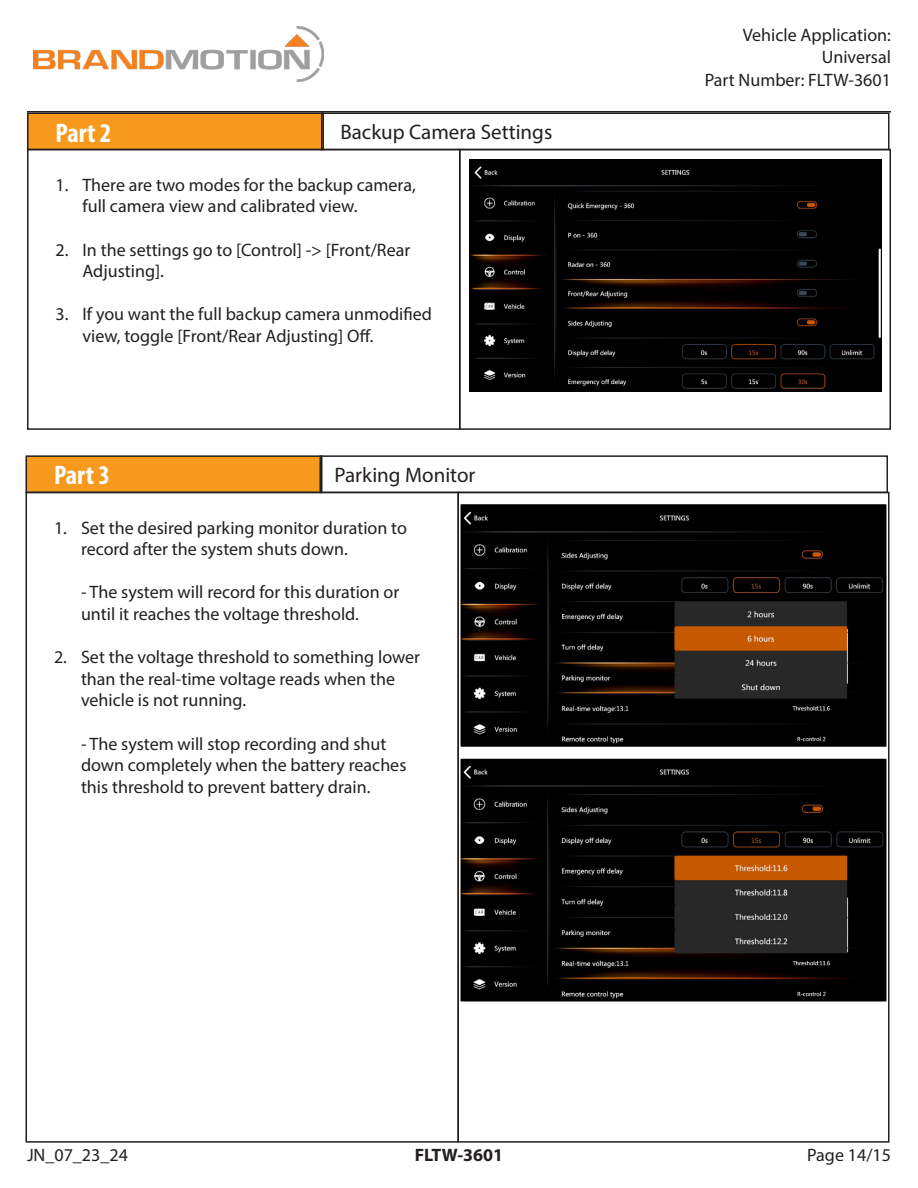
<style>
.page{position:relative;width:918px;height:1188px;background:#fff}
.page>*{position:absolute;margin:0;border:0;box-sizing:border-box;transform-origin:0 0}
.t1{font:700 condensed 27px "Myriad Pro";color:#fff}
.t2{font:21px "Myriad Pro";color:#231f20}
.t3{font:18px/21.6px "Myriad Pro";color:#231f20}
.t4{font:700 18px "Myriad Pro";color:#231f20}
</style>
<div class="page">
<img style="left:33px;top:27px;width:290px;height:54px">
<hr style="left:27px;top:111px;width:864px;height:1px;background:#231f20">
<div style="left:28px;top:113px;width:295px;height:37px;background:#f7991c"></div>
<div style="left:27px;top:112px;width:297px;height:38px;border:2px solid #231f20"></div>
<div style="left:459px;top:149px;width:432px;height:281px;border:2px solid #231f20"></div>
<div style="left:321px;top:112px;width:569px;height:38px;border:2px solid #231f20"></div>
<div style="left:27px;top:149px;width:433px;height:281px;border:2px solid #231f20"></div>
<img style="left:470px;top:160px;width:412px;height:232px">
<div style="left:26px;top:456px;width:296px;height:36px;background:#f7991c"></div>
<div style="left:26px;top:455px;width:296px;height:38px;border:2px solid #231f20"></div>
<div style="left:320px;top:455px;width:568px;height:38px;border:2px solid #231f20"></div>
<div style="left:26px;top:492px;width:433px;height:651px;border:2px solid #231f20"></div>
<img style="left:460px;top:759px;width:426px;height:242px">
<img style="left:460px;top:504px;width:426px;height:243px">
<p class="t1" style="left:56px;top:116px;width:57px">Part 2</p>
<p class="t2" style="left:340px;top:119px;width:213px">Backup Camera Settings</p>
<p class="t3" style="left:82px;top:174px;width:335px;text-indent:-27px">1. There are two modes for the backup camera, full camera view and calibrated view.</p>
<p class="t3" style="left:82px;top:238px;width:329px;text-indent:-27px">2. In the settings go to [Control] -&gt; [Front/Rear<br>Adjusting].</p>
<p class="t3" style="left:82px;top:303px;width:351px;text-indent:-27px">3. If you want the full backup camera unmodified view, toggle [Front/Rear Adjusting] Off.</p>
<p class="t1" style="left:54px;top:459px;width:57px">Part 3</p>
<p class="t2" style="left:334px;top:462px;width:142px">Parking Monitor</p>
<p class="t3" style="left:81px;top:517px;width:328px;text-indent:-27px">1. Set the desired parking monitor duration to record after the system shuts down.</p>
<p class="t3" style="left:81px;top:581px;width:320px">- The system will record for this duration or until it reaches the voltage threshold.</p>
<p class="t3" style="left:81px;top:646px;width:341px;text-indent:-27px">2. Set the voltage threshold to something lower than the real-time voltage reads when the vehicle is not running.</p>
<p class="t3" style="left:81px;top:733px;width:327px">- The system will stop recording and shut down completely when the battery reaches this threshold to prevent battery drain.</p>
<p class="t3" style="left:705px;top:23px;width:188px;line-height:22.5px;text-align:right">Vehicle Application:<br>Universal<br>Part Number: FLTW-3601</p>
<p class="t3" style="left:27px;top:1144px;width:102px">JN_07_23_24</p>
<p class="t4" style="left:415px;top:1143px;width:90px">FLTW-3601</p>
<p class="t3" style="left:807px;top:1144px;width:85px">Page 14/15</p>
</div>
